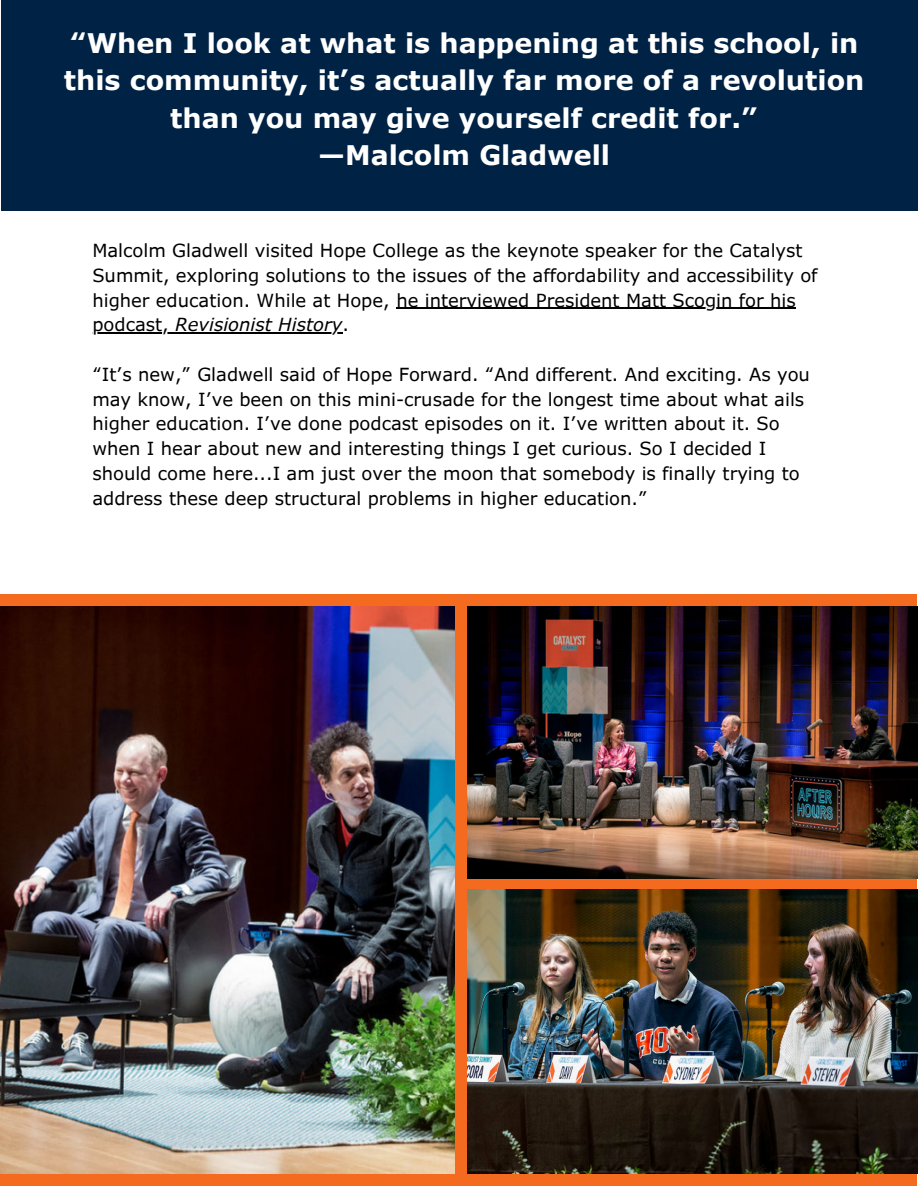
<style>
.page{position:relative;width:918px;height:1188px;background:#fff}
.page>*{position:absolute;margin:0;border:0;box-sizing:border-box;transform-origin:0 0}
.t1{font:700 27px/37.2px "Verdana Pro";color:#fff;text-align:center}
.t2{font:18px/24.8px "Verdana Pro";color:#000}
.t3{font:italic 18px "Verdana Pro";color:#000}
.s1{font-style:normal}
</style>
<div class="page">
<div style="left:0;top:594px;width:917px;height:591px;background:#f46a1f"></div>
<div style="left:1px;top:0;width:917px;height:210px;background:#024"></div>
<img style="left:467px;top:890px;width:451px;height:283px">
<img style="left:0;top:606px;width:454px;height:567px">
<img style="left:468px;top:606px;width:450px;height:273px">
<hr style="left:396px;top:308px;width:400px;height:1px;background:#000">
<hr style="left:92px;top:332px;width:83px;height:2px;background:#000">
<hr style="left:175px;top:332px;width:168px;height:2px;background:#000">
<h1 class="t1" style="left:64px;top:24px;width:802px">“When I look at what is happening at this school, in this community, it’s actually far more of a revolution than you may give yourself credit for.”<br>—Malcolm Gladwell</h1>
<p class="t2" style="left:92px;top:237px;width:727px">Malcolm Gladwell visited Hope College as the keynote speaker for the Catalyst<br>Summit, exploring solutions to the issues of the affordability and accessibility of higher education. While at Hope, he interviewed President Matt Scogin for his</p>
<p class="t3" style="left:92px;top:313px;width:258px"><span class="s1">podcast,</span> Revisionist History<span class="s1">.</span></p>
<p class="t2" style="left:92px;top:361px;width:719px">“It’s new,” Gladwell said of Hope Forward. “And different. And exciting. As you may know, I’ve been on this mini-crusade for the longest time about what ails higher education. I’ve done podcast episodes on it. I’ve written about it. So when I hear about new and interesting things I get curious. So I decided I should come here...I am just over the moon that somebody is finally trying to address these deep structural problems in higher education.”</p>
</div>
